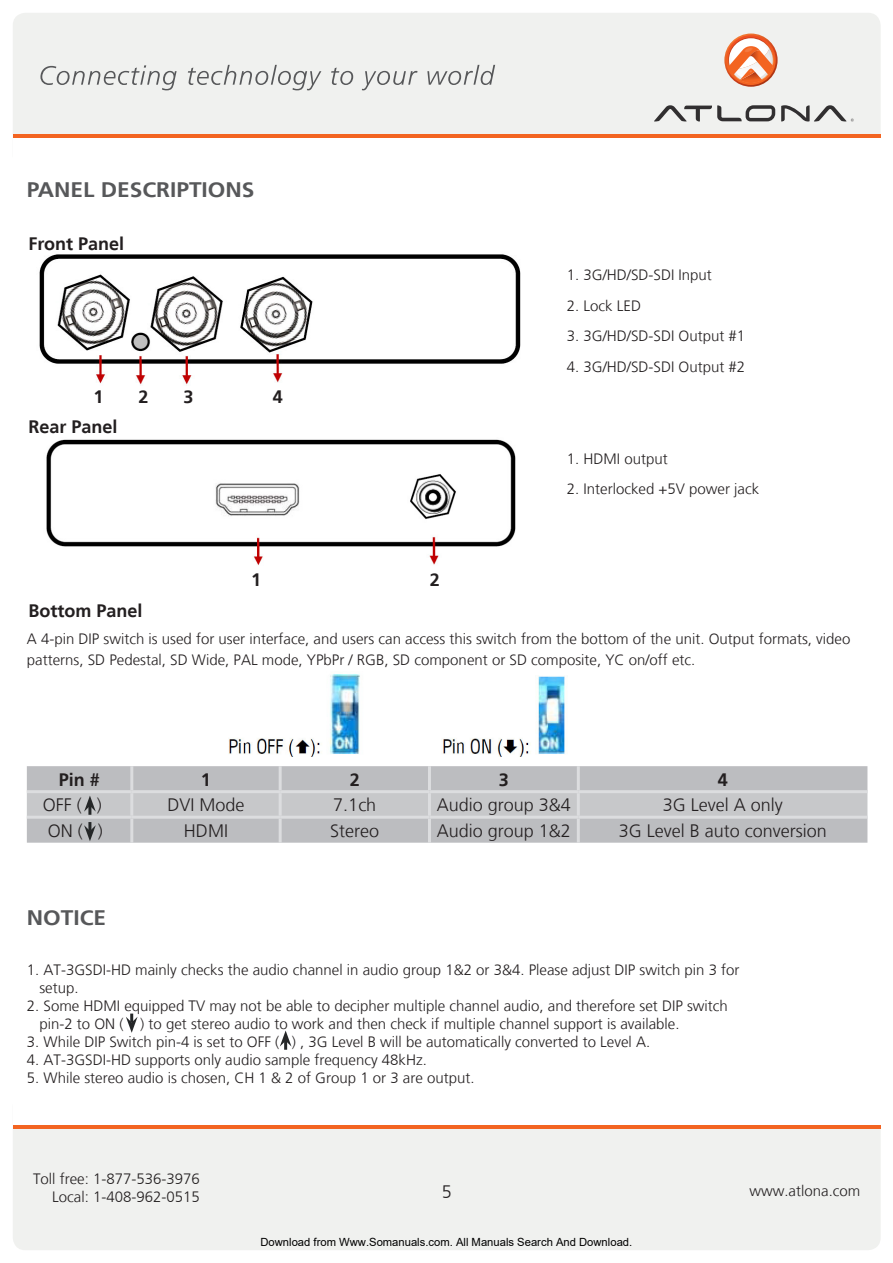
<style>
.page{position:relative;width:893px;height:1263px;background:#fff}
.page>*{position:absolute;margin:0;border:0;box-sizing:border-box;transform-origin:0 0}
.t1{font:700 21px "Frutiger LT";color:#57585a;scale:1.08 1}
.t2{font:300 18px "Frutiger LT";color:#231f20}
.t3{font:700 18px "Frutiger LT";color:#231f20}
.t4{font:300 15px/18px "Frutiger LT";color:#231f20}
.t5{font:11.25px "Arial";color:#000}
</style>
<div class="page">
<div style="left:13px;top:1094px;width:868px;height:156px;background:#f0f1ef;border-radius:13px"></div>
<div style="left:13px;top:1091px;width:868px;height:36px;background:#fff"></div>
<hr style="left:13px;top:1125px;width:868px;height:3px;background:#f36421">
<div style="left:13px;top:13px;width:868px;height:156px;background:#f0f1ef;border-radius:13px"></div>
<div style="left:13px;top:136px;width:868px;height:36px;background:#fff"></div>
<hr style="left:13px;top:134px;width:868px;height:4px;background:#f36421">
<svg style="left:654px;top:105px;width:121px;height:16px"></svg>
<svg style="left:781px;top:105px;width:73px;height:17px"></svg>
<svg style="left:724px;top:34px;width:54px;height:53px"></svg>
<svg style="left:726px;top:35px;width:50px;height:50px"></svg>
<svg style="left:728px;top:37px;width:46px;height:46px"></svg>
<svg style="left:40px;top:65px;width:137px;height:25px"></svg>
<svg style="left:188px;top:65px;width:133px;height:25px"></svg>
<svg style="left:331px;top:68px;width:22px;height:17px"></svg>
<svg style="left:362px;top:71px;width:55px;height:19px"></svg>
<svg style="left:427px;top:65px;width:68px;height:20px"></svg>
<svg style="left:27px;top:766px;width:840px;height:77px;fill:#bcbdc0"></svg>
<hr style="left:130px;top:766px;width:3px;height:24px;background:#dcdddf">
<hr style="left:130px;top:819px;width:3px;height:24px;background:#dcdddf">
<hr style="left:279px;top:766px;width:3px;height:24px;background:#dcdddf">
<hr style="left:428px;top:766px;width:3px;height:24px;background:#dcdddf">
<hr style="left:577px;top:766px;width:3px;height:24px;background:#dcdddf">
<hr style="left:279px;top:819px;width:3px;height:24px;background:#dcdddf">
<hr style="left:428px;top:819px;width:3px;height:24px;background:#dcdddf">
<hr style="left:577px;top:819px;width:3px;height:24px;background:#dcdddf">
<hr style="left:27px;top:790px;width:105px;height:3px;background:#dcdddf">
<hr style="left:132px;top:790px;width:148px;height:3px;background:#dcdddf">
<hr style="left:280px;top:790px;width:149px;height:3px;background:#dcdddf">
<hr style="left:429px;top:790px;width:149px;height:3px;background:#dcdddf">
<hr style="left:578px;top:790px;width:289px;height:3px;background:#dcdddf">
<img style="left:39px;top:254px;width:482px;height:131px">
<img style="left:46px;top:439px;width:470px;height:126px">
<img style="left:229px;top:674px;width:336px;height:82px">
<svg style="left:27px;top:793px;width:840px;height:48px"></svg>
<svg style="left:126px;top:1013px;width:12px;height:20px"></svg>
<svg style="left:280px;top:1030px;width:11px;height:20px"></svg>
<p class="t1" style="left:27px;top:178px;width:212px">PANEL DESCRIPTIONS</p>
<p class="t3" style="left:28px;top:233px;width:97px">Front Panel</p>
<p class="t3" style="left:93px;top:386px;width:12px">1</p>
<p class="t3" style="left:138px;top:386px;width:12px">2</p>
<p class="t3" style="left:183px;top:386px;width:12px">3</p>
<p class="t3" style="left:273px;top:386px;width:12px">4</p>
<p class="t3" style="left:28px;top:416px;width:91px">Rear Panel</p>
<p class="t3" style="left:251px;top:569px;width:12px">1</p>
<p class="t3" style="left:430px;top:569px;width:12px">2</p>
<p class="t4" style="left:567px;top:266px;width:147px">1. 3G/HD/SD-SDI Input</p>
<p class="t4" style="left:567px;top:297px;width:76px">2. Lock LED</p>
<p class="t4" style="left:567px;top:327px;width:180px">3. 3G/HD/SD-SDI Output #1</p>
<p class="t4" style="left:567px;top:358px;width:180px">4. 3G/HD/SD-SDI Output #2</p>
<p class="t4" style="left:567px;top:450px;width:102px">1. HDMI output</p>
<p class="t4" style="left:567px;top:480px;width:194px">2. Interlocked +5V power jack</p>
<p class="t3" style="left:28px;top:600px;width:116px">Bottom Panel</p>
<p class="t4" style="left:27px;top:628px;width:825px;line-height:21.6px">A 4-pin DIP switch is used for user interface, and users can access this switch from the bottom of the unit. Output formats, video patterns, SD Pedestal, SD Wide, PAL mode, YPbPr / RGB, SD component or SD composite, YC on/off etc.</p>
<p class="t3" style="left:59px;top:769px;width:43px">Pin #</p>
<p class="t3" style="left:201px;top:769px;width:12px">1</p>
<p class="t3" style="left:350px;top:769px;width:12px">2</p>
<p class="t3" style="left:499px;top:769px;width:12px">3</p>
<p class="t3" style="left:718px;top:769px;width:12px">4</p>
<p class="t2" style="left:43px;top:795px;width:61px">OFF ( )</p>
<p class="t2" style="left:167px;top:795px;width:79px">DVI Mode</p>
<p class="t2" style="left:333px;top:795px;width:45px">7.1ch</p>
<p class="t2" style="left:437px;top:795px;width:136px">Audio group 3&amp;4</p>
<p class="t2" style="left:663px;top:795px;width:122px">3G Level A only</p>
<p class="t2" style="left:48px;top:820px;width:57px">ON ( )</p>
<p class="t2" style="left:184px;top:820px;width:46px">HDMI</p>
<p class="t2" style="left:330px;top:820px;width:50px">Stereo</p>
<p class="t2" style="left:437px;top:820px;width:136px">Audio group 1&amp;2</p>
<p class="t2" style="left:619px;top:820px;width:210px">3G Level B auto conversion</p>
<p class="t1" style="left:27px;top:905px;width:75px">NOTICE</p>
<p class="t4" style="left:39px;top:961px;width:702px;text-indent:-13px">1. AT-3GSDI-HD mainly checks the audio channel in audio group 1&amp;2 or 3&amp;4. Please adjust DIP switch pin 3 for setup.</p>
<p class="t4" style="left:27px;top:997px;width:702px">2. Some HDMI equipped TV may not be able to decipher multiple channel audio, and therefore set DIP switch</p>
<p class="t4" style="left:39px;top:1015px;width:642px">pin-2 to ON ( ) to get stereo audio to work and then check if multiple channel support is available.</p>
<p class="t4" style="left:27px;top:1033px;width:625px">3. While DIP Switch pin-4 is set to OFF ( ) , 3G Level B will be automatically converted to Level A.</p>
<p class="t4" style="left:27px;top:1051px;width:402px">4. AT-3GSDI-HD supports only audio sample frequency 48kHz.</p>
<p class="t4" style="left:27px;top:1069px;width:449px">5. While stereo audio is chosen, CH 1 &amp; 2 of Group 1 or 3 are output.</p>
<p class="t4" style="left:33px;top:1170px;width:168px;text-align:right">Toll free: 1-877-536-3976<br>Local: 1-408-962-0515</p>
<p class="t2" style="left:442px;top:1181px;width:12px">5</p>
<p class="t4" style="left:749px;top:1181px;width:112px">www.atlona.com</p>
<p class="t5" style="left:260px;top:1235px;width:373px">Download from Www.Somanuals.com. All Manuals Search And Download.</p>
</div>
